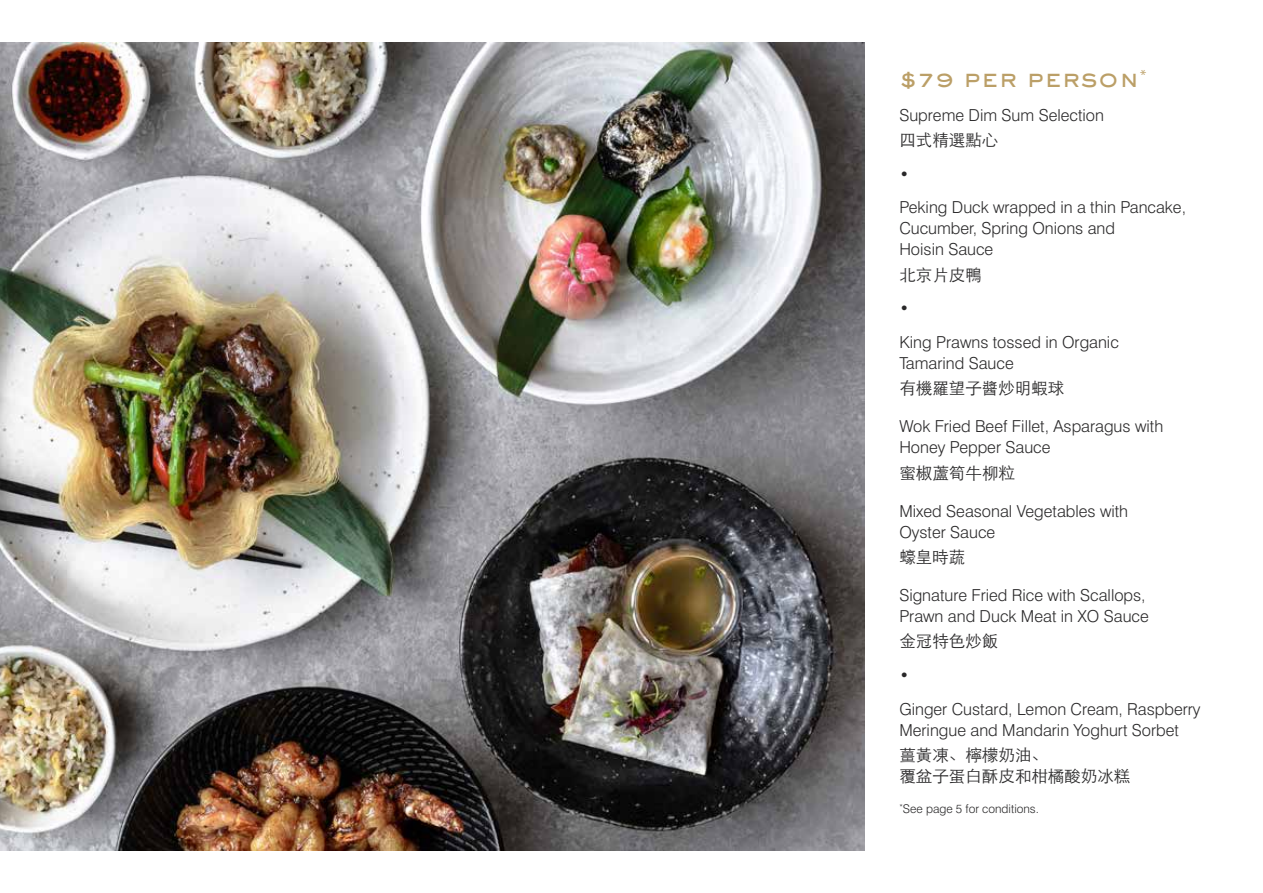
<style>
.page{position:relative;width:1263px;height:893px;background:#fff}
.page>*{position:absolute;margin:0;border:0;box-sizing:border-box;transform-origin:0 0}
.t1{font:500 25.5px "Crown Sackers Gothic";color:#bb9f67}
.t2{font:300 16.5px/21px "Swiss 721 BT";color:#292829}
.t3{font:300 16.5px/21px "ST Heiti SC";color:#292829}
.t4{font:300 12px "Swiss 721 BT";color:#292829}
</style>
<div class="page">
<img style="left:0;top:43px;width:864px;height:807px">
<h1 class="t1" style="left:899px;top:66px;width:249px">$79 PER PERSON<sup>*</sup></h1>
<p class="t2" style="left:899px;top:104px;width:206px">Supreme Dim Sum Selection</p>
<p class="t3" style="left:899px;top:128px;width:100px">四式精選點心</p>
<p class="t2" style="left:899px;top:157px;width:288px;line-height:33.8px">•<br>Peking Duck wrapped in a thin Pancake,</p>
<p class="t2" style="left:899px;top:218px;width:217px">Cucumber, Spring Onions and<br>Hoisin Sauce</p>
<p class="t3" style="left:899px;top:262px;width:84px">北京片皮鴨</p>
<p class="t2" style="left:899px;top:291px;width:221px;line-height:33.8px">•<br>King Prawns tossed in Organic</p>
<p class="t2" style="left:899px;top:353px;width:116px">Tamarind Sauce</p>
<p class="t3" style="left:899px;top:376px;width:166px">有機羅望子醬炒明蝦球</p>
<p class="t2" style="left:899px;top:416px;width:265px">Wok Fried Beef Fillet, Asparagus with<br>Honey Pepper Sauce</p>
<p class="t3" style="left:899px;top:460px;width:117px">蜜椒蘆筍牛柳粒</p>
<p class="t2" style="left:899px;top:500px;width:230px">Mixed Seasonal Vegetables with<br>Oyster Sauce</p>
<p class="t3" style="left:899px;top:545px;width:67px">蠔皇時蔬</p>
<p class="t2" style="left:899px;top:584px;width:251px">Signature Fried Rice with Scallops,<br>Prawn and Duck Meat in XO Sauce</p>
<p class="t3" style="left:899px;top:629px;width:100px">金冠特色炒飯</p>
<p class="t2" style="left:899px;top:658px;width:303px;line-height:33.8px">•<br>Ginger Custard, Lemon Cream, Raspberry</p>
<p class="t2" style="left:899px;top:719px;width:281px">Meringue and Mandarin Yoghurt Sorbet</p>
<p class="t3" style="left:899px;top:743px;width:232px">薑黃凍、檸檬奶油、<br>覆盆子蛋白酥皮和柑橘酸奶冰糕</p>
<p class="t4" style="left:899px;top:802px;width:141px"><sup>*</sup>See page 5 for conditions.</p>
</div>
